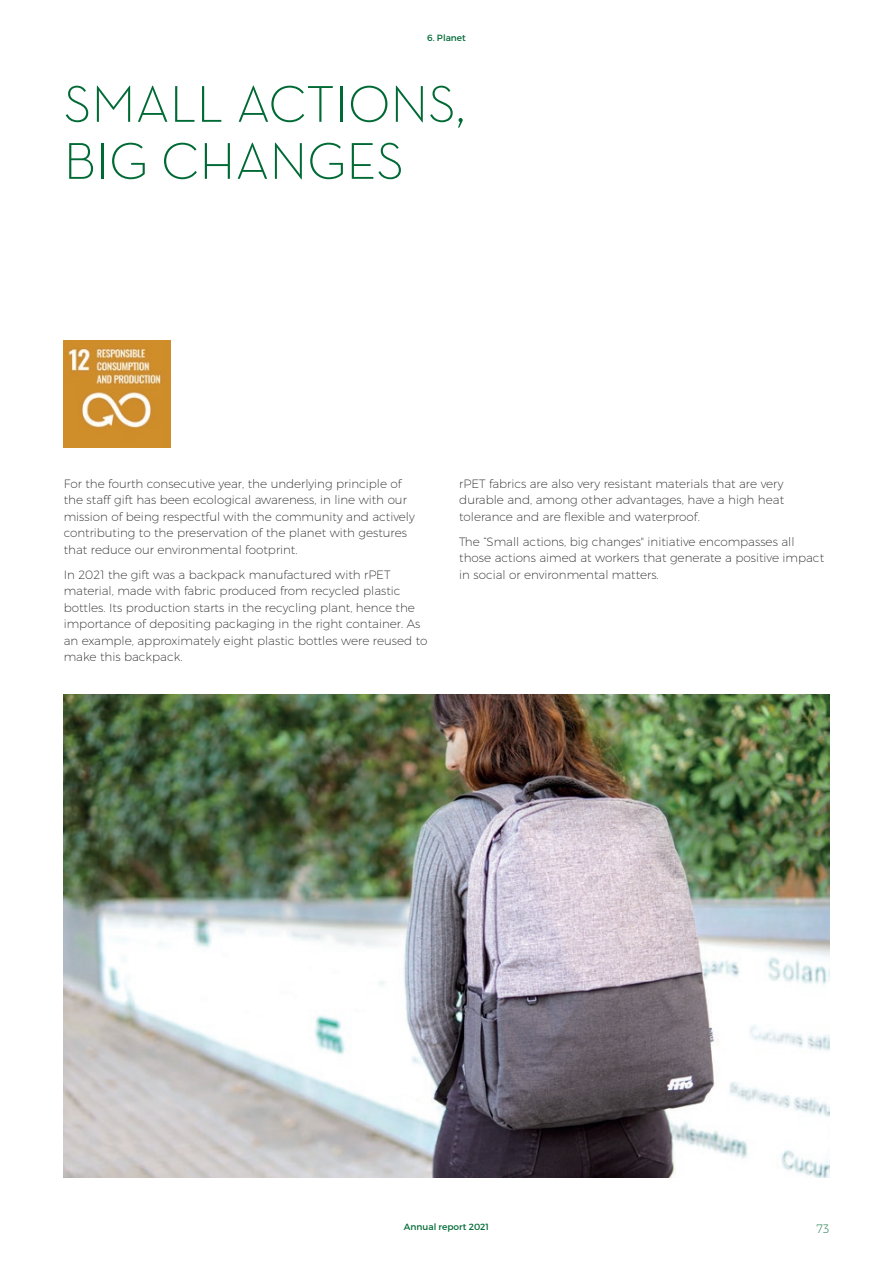
<style>
.page{position:relative;width:893px;height:1263px;background:#fff}
.page>*{position:absolute;margin:0;border:0;box-sizing:border-box;transform-origin:0 0}
.t1{font:300 52.5px/57px "Neutra Text";color:#006a35}
.t2{font:200 12px/16.5px "Montserrat";color:#231f20}
.t3{font:200 12px "Montserrat";color:#006a35}
.t4{font:9px "Montserrat";color:#006a35}
</style>
<div class="page">
<img style="left:64px;top:694px;width:765px;height:484px">
<img style="left:64px;top:340px;width:106px;height:107px">
<p class="t4" style="left:427px;top:32px;width:40px">6. Planet</p>
<p class="t1" style="left:64px;top:74px;width:403px">SMALL ACTIONS,<br>BIG CHANGES</p>
<p class="t2" style="left:64px;top:475px;width:352px">For the fourth consecutive year, the underlying principle of the staff gift has been ecological awareness, in line with our mission of being respectful with the community and actively contributing to the preservation of the planet with gestures that reduce our environmental footprint.</p>
<p class="t2" style="left:64px;top:566px;width:365px">In 2021 the gift was a backpack manufactured with rPET material, made with fabric produced from recycled plastic bottles. Its production starts in the recycling plant, hence the importance of depositing packaging in the right container. As an example, approximately eight plastic bottles were reused to make this backpack.</p>
<p class="t2" style="left:459px;top:475px;width:326px;text-align:justify">rPET fabrics are also very resistant materials that are very durable and, among other advantages, have a high heat tolerance and are flexible and waterproof.</p>
<p class="t2" style="left:459px;top:533px;width:366px">The “Small actions, big changes" initiative encompasses all those actions aimed at workers that generate a positive impact in social or environmental matters.</p>
<p class="t4" style="left:404px;top:1221px;width:87px">Annual report 2021</p>
<p class="t3" style="left:816px;top:1221px;width:14px">73</p>
</div>
